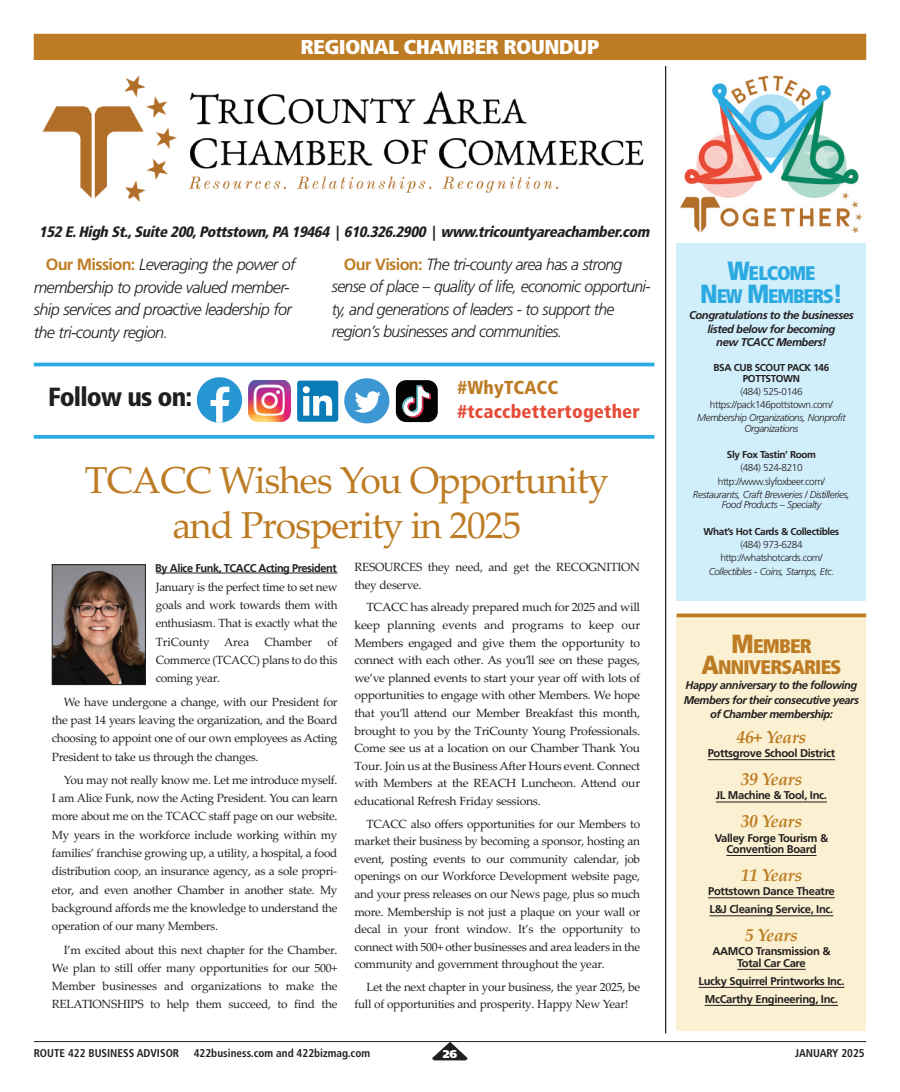
<style>
.page{position:relative;width:900px;height:1092px;background:#fff}
.page>*{position:absolute;margin:0;border:0;box-sizing:border-box;transform-origin:0 0}
.t1{font:37.5px/45px "Palatino Linotype";letter-spacing:-.03em;color:#bd7c23;text-align:center}
.t2{font:900 condensed 26.25px "Frutiger";letter-spacing:-.03em;color:#231f20}
.t3{font:900 condensed 20px "Frutiger";letter-spacing:-.03em;color:#fff;scale:1.1 1}
.t4{font:900 condensed 19.75px/21.2px "Frutiger";letter-spacing:-.04em;color:#bd7c23;text-align:center}
.t5{font:900 condensed 19.75px/23px "Frutiger";letter-spacing:-.06em;color:#2baae1;text-align:center}
.t6{font:900 condensed 18.75px "Frutiger";letter-spacing:.01em;color:#e54b37}
.t7{font:900 condensed 18.75px "Frutiger";letter-spacing:.01em;color:#bd7c23}
.t8{font:italic 700 17.5px "Palatino Linotype";letter-spacing:-.015em;color:#bd7c23}
.t9{font:italic 300 16.25px/22.5px "Frutiger";letter-spacing:-.04em;color:#231f20}
.t10{font:italic 900 condensed 15px "Frutiger";color:#231f20}
.t11{font:11.88px/17.6px "Palatino Linotype";letter-spacing:-.025em;color:#231f20;text-align:justify}
.t12{font:11.88px "Palatino Linotype";letter-spacing:-.005em;color:#231f20}
.t13{font:700 11.25px/11.2px "Frutiger";letter-spacing:-.03em;color:#231f20;text-align:center}
.t14{font:italic 700 11.25px/13.4px "Frutiger";letter-spacing:-.04em;color:#231f20;text-align:center}
.t15{font:700 condensed 11.25px "Frutiger";color:#231f20}
.t16{font:900 11.25px "Frutiger";color:#fff}
.t17{font:italic 300 10px/10.1px "Frutiger";letter-spacing:-.04em;color:#231f20;text-align:center}
.t18{font:300 10px/13.2px "Frutiger";letter-spacing:-.04em;color:#231f20;text-align:center}
.t19{font:700 10px/10.1px "Frutiger";letter-spacing:-.04em;color:#231f20;text-align:center}
.s1{font-style:normal}
.s2{font-weight:700;font-style:normal;color:#bd7c23}
.s3{font-size:26.25px}
</style>
<div class="page">
<hr style="left:34px;top:1041px;width:832px;height:1px;background:#231f20">
<svg style="left:432px;top:1041px;width:36px;height:19px"></svg>
<img style="left:680px;top:75px;width:183px;height:157px">
<img style="left:42px;top:76px;width:602px;height:126px">
<div style="left:34px;top:34px;width:832px;height:26px;background:#bd7c23"></div>
<svg style="left:34px;top:362px;width:620px;height:4px;background:#4bb7e5"></svg>
<hr style="left:34px;top:435px;width:620px;height:3px;background:#2baae1">
<hr style="left:665px;top:66px;width:1px;height:967px;background:#231f20">
<div style="left:677px;top:243px;width:189px;height:357px;background:#d1eefb"></div>
<div style="left:677px;top:616px;width:189px;height:413px;background:#fbf1d2"></div>
<hr style="left:708px;top:759px;width:127px;height:1px;background:#231f20">
<hr style="left:716px;top:801px;width:111px;height:1px;background:#231f20">
<hr style="left:726px;top:855px;width:91px;height:1px;background:#231f20">
<hr style="left:708px;top:897px;width:127px;height:1px;background:#231f20">
<hr style="left:710px;top:915px;width:123px;height:1px;background:#231f20">
<hr style="left:737px;top:968px;width:69px;height:1px;background:#231f20">
<hr style="left:698px;top:986px;width:146px;height:1px;background:#231f20">
<hr style="left:705px;top:1004px;width:133px;height:1px;background:#231f20">
<svg style="left:677px;top:613px;width:189px;height:4px"></svg>
<svg style="left:297px;top:382px;width:42px;height:40px"></svg>
<div style="left:297px;top:380px;width:41px;height:41px;background:#097bb7;border-radius:3px"></div>
<svg style="left:303px;top:386px;width:29px;height:29px"></svg>
<img style="left:249px;top:380px;width:41px;height:41px">
<svg style="left:197px;top:377px;width:45px;height:45px"></svg>
<svg style="left:344px;top:378px;width:45px;height:45px"></svg>
<div style="left:396px;top:380px;width:42px;height:42px;background:#040503;border-radius:10px"></div>
<svg style="left:402px;top:385px;width:29px;height:33px"></svg>
<hr style="left:156px;top:572px;width:182px;height:1px;background:#231f20">
<img style="left:54px;top:566px;width:90px;height:116px">
<div style="left:52px;top:564px;width:94px;height:120px;border:1px solid #231f20"></div>
<h3 class="t3" style="left:300px;top:39px;width:273px">REGIONAL CHAMBER ROUNDUP</h3>
<p class="t10" style="left:39px;top:225px;width:615px">152 E. High St., Suite 200, Pottstown, PA 19464 <span class="s1">|</span> 610.326.2900 <span class="s1">|</span> www.tricountyareachamber.com</p>
<h3 class="t9" style="left:332px;top:254px;width:320px;text-indent:12px"><span class="s2">Our Vision:</span> The tri-county area has a strong sense of place – quality of life, economic opportuni&shy;ty, and generations of leaders - to support the region’s businesses and communities.</h3>
<h3 class="t9" style="left:34px;top:255px;width:263px;text-indent:12px"><span class="s2">Our Mission:</span> Leveraging the power of membership to provide valued member&shy;ship services and proactive leadership for the tri-county region.</h3>
<h3 class="t5" style="left:700px;top:263px;width:144px"><span class="s3">W</span>ELCOME<br><span class="s3">N</span>EW <span class="s3">M</span>EMBERS<span class="s3">!</span></h3>
<p class="t14" style="left:689px;top:310px;width:166px">Congratulations to the businesses listed below for becoming<br>new TCACC Members!</p>
<p class="t19" style="left:714px;top:363px;width:117px">BSA CUB SCOUT PACK 146<br>POTTSTOWN</p>
<p class="t18" style="left:710px;top:385px;width:125px">(484) 525-0146 https://pack146pottstown.com/</p>
<p class="t17" style="left:697px;top:413px;width:150px">Membership Organizations, Nonprofit<br>Organizations</p>
<p class="t19" style="left:727px;top:450px;width:91px">Sly Fox Tastin’ Room</p>
<p class="t18" style="left:718px;top:462px;width:109px">(484) 524-8210 http://www.slyfoxbeer.com/</p>
<p class="t17" style="left:693px;top:490px;width:159px">Restaurants, Craft Breweries / Distilleries,<br>Food Products – Specialty</p>
<p class="t19" style="left:704px;top:527px;width:137px">What’s Hot Cards &amp; Collectibles</p>
<p class="t18" style="left:720px;top:538px;width:104px">(484) 973-6284 http://whatshotcards.com/</p>
<p class="t17" style="left:709px;top:566px;width:127px">Collectibles - Coins, Stamps, Etc.</p>
<h2 class="t2" style="left:48px;top:386px;width:146px">Follow us on:</h2>
<h3 class="t7" style="left:458px;top:379px;width:102px">#WhyTCACC</h3>
<h3 class="t6" style="left:458px;top:403px;width:184px">#tcaccbettertogether</h3>
<h1 class="t1" style="left:85px;top:457px;width:526px">TCACC Wishes You Opportunity and Prosperity in 2025</h1>
<p class="t13" style="left:155px;top:563px;width:183px">By Alice Funk, TCACC Acting President</p>
<p class="t11" style="left:156px;top:577px;width:183px;line-height:18.2px">January is the perfect time to set new goals and work towards them with enthusiasm. That is exactly what the TriCounty Area</p>
<p class="t11" style="left:354px;top:557px;width:287px;line-height:18.4px">RESOURCES they need, and get the RECOGNITION they deserve.</p>
<p class="t11" style="left:354px;top:598px;width:287px;text-indent:12px">TCACC has already prepared much for 2025 and will keep planning events and programs to keep our Members engaged and give them the opportunity to connect with each other. As you’ll see on these pages, we’ve planned events to start your year off with lots of opportunities to engage with other Members. We hope that you’ll attend our Member Breakfast this month, brought to you by the TriCounty Young Professionals.<br>Come see us at a location on our Chamber Thank You Tour. Join us at the Business After Hours event. Connect with Members at the REACH Luncheon. Attend our educational Refresh Friday sessions.</p>
<p class="t11" style="left:354px;top:814px;width:287px;text-indent:12px">TCACC also offers opportunities for our Members to market their business by becoming a sponsor, hosting an event, posting events to our community calendar, job openings on our Workforce Development website page, and your press releases on our News page, plus so much more. Membership is not just a plaque on your wall or decal in your front window. It’s the opportunity to connect with 500+ other businesses and area leaders in the community and government throughout the year.</p>
<p class="t11" style="left:354px;top:977px;width:287px;text-indent:12px">Let the next chapter in your business, the year 2025, be full of opportunities and prosperity. Happy New Year!</p>
<h3 class="t4" style="left:702px;top:637px;width:141px"><span class="s3">M</span>EMBER<br><span class="s3">A</span>NNIVERSARIES</h3>
<p class="t14" style="left:684px;top:678px;width:177px;line-height:14.6px">Happy anniversary to the following<br>Members for their consecutive years of Chamber membership:</p>
<h3 class="t8" style="left:737px;top:726px;width:71px">46+ Years</h3>
<p class="t13" style="left:708px;top:748px;width:129px">Pottsgrove School District</p>
<h3 class="t8" style="left:741px;top:768px;width:63px">39 Years</h3>
<p class="t13" style="left:716px;top:790px;width:113px">JL Machine &amp; Tool, Inc.</p>
<h3 class="t8" style="left:741px;top:811px;width:63px">30 Years</h3>
<p class="t13" style="left:715px;top:832px;width:115px">Valley Forge Tourism &amp;<br>Convention Board</p>
<h3 class="t8" style="left:741px;top:864px;width:63px">11 Years</h3>
<p class="t13" style="left:708px;top:882px;width:128px;line-height:18px;text-align:left">Pottstown Dance Theatre<br>L&amp;J Cleaning Service, Inc.</p>
<h3 class="t8" style="left:745px;top:924px;width:54px">5 Years</h3>
<p class="t13" style="left:712px;top:946px;width:120px">AAMCO Transmission &amp;<br>Total Car Care</p>
<p class="t13" style="left:698px;top:972px;width:148px;line-height:18px">Lucky Squirrel Printworks Inc.<br>McCarthy Engineering, Inc.</p>
<p class="t11" style="left:156px;top:632px;width:183px;line-height:18.2px;text-indent:172px">of Commerce (TCACC) plans to do this coming year.</p>
<p class="t11" style="left:52px;top:692px;width:287px;line-height:18.2px;text-indent:12px">We have undergone a change, with our President for the past 14 years leaving the organization, and the Board choosing to appoint one of our own employees as Acting President to take us through the changes.</p>
<p class="t11" style="left:52px;top:770px;width:287px;line-height:18.2px;text-indent:12px">You may not really know me. Let me introduce myself.<br>I am Alice Funk, now the Acting President. You can learn more about me on the TCACC staff page on our website.<br>My years in the workforce include working within my families’ franchise growing up, a utility, a hospital, a food distribution coop, an insurance agency, as a sole propri&shy;etor, and even another Chamber in another state. My background affords me the knowledge to understand the operation of our many Members.</p>
<p class="t11" style="left:52px;top:940px;width:287px;line-height:18.2px;text-indent:12px">I’m excited about this next chapter for the Chamber.<br>We plan to still offer many opportunities for our 500+ Member businesses and organizations to make the RELATIONSHIPS to help them succeed, to find the</p>
<p class="t12" style="left:264px;top:634px;width:49px">Chamber</p>
<p class="t15" style="left:34px;top:1048px;width:147px">ROUTE 422 BUSINESS ADVISOR</p>
<p class="t15" style="left:194px;top:1048px;width:178px">422business.com and 422bizmag.com</p>
<p class="t16" style="left:443px;top:1049px;width:16px">26</p>
<p class="t15" style="left:795px;top:1048px;width:71px">JANUARY 2025</p>
</div>
